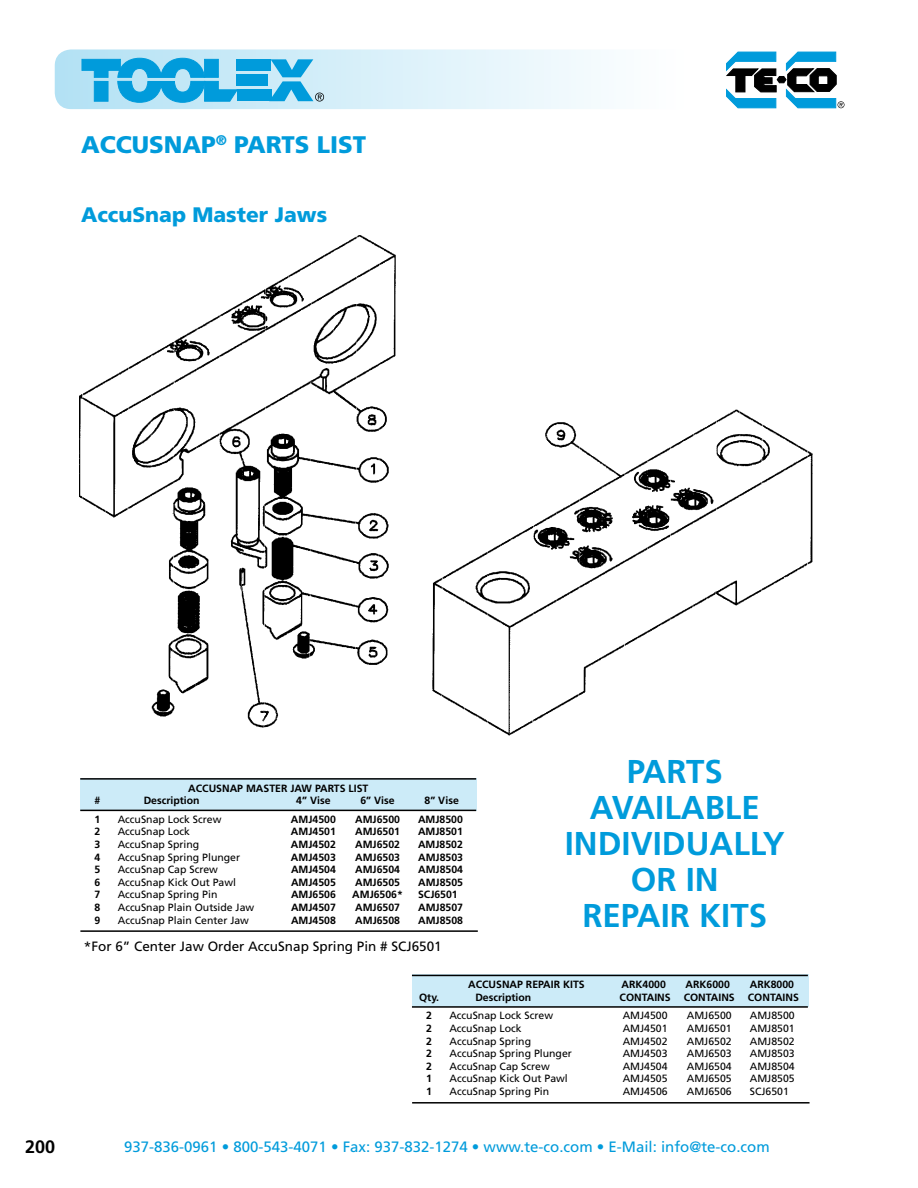
<style>
.page{position:relative;width:918px;height:1188px;background:#fff}
.page>*{position:absolute;margin:0;border:0;box-sizing:border-box;transform-origin:0 0}
.t1{font:700 33px/36px "Frutiger";color:#009bdb;text-align:center}
.t2{font:900 24px "Frutiger";color:#009bdb}
.t3{font:900 21px "Frutiger";color:#009bdb}
.t4{font:700 18px "Frutiger";color:#000}
.t5{font:15px "Frutiger";color:#009bdb}
.t6{font:13.5px "Frutiger";color:#000}
.t7{font:10.5px "Frutiger";color:#000}
.t8{font:700 10.5px "Frutiger";color:#000}
</style>
<div class="page">
<div style="left:55px;top:49px;width:638px;height:60px;background:linear-gradient(to right,#b1e0f4,#fff);border-radius:16px"></div>
<svg style="left:726px;top:52px;width:118px;height:56px"></svg>
<div style="left:237px;top:59px;width:34px;height:12px;background:#009bdb"></div>
<div style="left:237px;top:74px;width:31px;height:12px;background:#009bdb"></div>
<div style="left:237px;top:90px;width:35px;height:11px;background:#009bdb"></div>
<svg style="left:81px;top:57px;width:158px;height:46px;background:#4fbae6"></svg>
<svg style="left:269px;top:59px;width:55px;height:43px;background:#6ec4e7"></svg>
<img style="left:80px;top:235px;width:733px;height:577px">
<div style="left:80px;top:778px;width:397px;height:32px;background:#ccebf8"></div>
<hr style="left:80px;top:930px;width:398px;height:2px;background:#000">
<hr style="left:80px;top:810px;width:396px;height:1px;background:#000">
<hr style="left:80px;top:778px;width:396px;height:2px;background:#000">
<div style="left:412px;top:975px;width:397px;height:32px;background:#ccebf8"></div>
<hr style="left:412px;top:1102px;width:398px;height:2px;background:#000">
<hr style="left:412px;top:1006px;width:396px;height:2px;background:#000">
<hr style="left:412px;top:975px;width:396px;height:1px;background:#000">
<h2 class="t2" style="left:81px;top:130px;width:287px">ACCUSNAP<sup>®</sup> PARTS LIST</h2>
<h3 class="t3" style="left:81px;top:202px;width:248px">AccuSnap Master Jaws</h3>
<p class="t8" style="left:188px;top:782px;width:182px">ACCUSNAP MASTER JAW PARTS LIST</p>
<p class="t8" style="left:95px;top:794px;width:7px">#</p>
<p class="t8" style="left:144px;top:794px;width:57px">Description</p>
<p class="t8" style="left:296px;top:794px;width:36px">4” Vise</p>
<p class="t8" style="left:360px;top:794px;width:36px">6” Vise</p>
<p class="t8" style="left:425px;top:794px;width:36px">8” Vise</p>
<p class="t8" style="left:95px;top:813px;width:7px">1</p>
<p class="t7" style="left:118px;top:813px;width:105px">AccuSnap Lock Screw</p>
<p class="t8" style="left:291px;top:813px;width:46px">AMJ4500</p>
<p class="t8" style="left:355px;top:813px;width:46px">AMJ6500</p>
<p class="t8" style="left:418px;top:813px;width:46px">AMJ8500</p>
<p class="t8" style="left:95px;top:826px;width:7px">2</p>
<p class="t7" style="left:118px;top:826px;width:74px">AccuSnap Lock</p>
<p class="t8" style="left:291px;top:826px;width:46px">AMJ4501</p>
<p class="t8" style="left:355px;top:826px;width:46px">AMJ6501</p>
<p class="t8" style="left:418px;top:826px;width:46px">AMJ8501</p>
<p class="t8" style="left:95px;top:838px;width:7px">3</p>
<p class="t7" style="left:118px;top:838px;width:83px">AccuSnap Spring</p>
<p class="t8" style="left:291px;top:838px;width:46px">AMJ4502</p>
<p class="t8" style="left:355px;top:838px;width:46px">AMJ6502</p>
<p class="t8" style="left:418px;top:838px;width:46px">AMJ8502</p>
<p class="t8" style="left:95px;top:851px;width:7px">4</p>
<p class="t7" style="left:118px;top:851px;width:124px">AccuSnap Spring Plunger</p>
<p class="t8" style="left:291px;top:851px;width:46px">AMJ4503</p>
<p class="t8" style="left:355px;top:851px;width:46px">AMJ6503</p>
<p class="t8" style="left:418px;top:851px;width:46px">AMJ8503</p>
<p class="t8" style="left:95px;top:863px;width:7px">5</p>
<p class="t7" style="left:118px;top:863px;width:102px">AccuSnap Cap Screw</p>
<p class="t8" style="left:291px;top:863px;width:46px">AMJ4504</p>
<p class="t8" style="left:355px;top:863px;width:46px">AMJ6504</p>
<p class="t8" style="left:418px;top:863px;width:46px">AMJ8504</p>
<p class="t8" style="left:95px;top:876px;width:7px">6</p>
<p class="t7" style="left:118px;top:876px;width:120px">AccuSnap Kick Out Pawl</p>
<p class="t8" style="left:291px;top:876px;width:46px">AMJ4505</p>
<p class="t8" style="left:355px;top:876px;width:46px">AMJ6505</p>
<p class="t8" style="left:418px;top:876px;width:46px">AMJ8505</p>
<p class="t8" style="left:95px;top:889px;width:7px">7</p>
<p class="t7" style="left:118px;top:889px;width:101px">AccuSnap Spring Pin</p>
<p class="t8" style="left:291px;top:889px;width:46px">AMJ6506</p>
<p class="t8" style="left:352px;top:889px;width:52px">AMJ6506*</p>
<p class="t8" style="left:418px;top:889px;width:41px">SCJ6501</p>
<p class="t8" style="left:95px;top:901px;width:7px">8</p>
<p class="t7" style="left:118px;top:901px;width:138px">AccuSnap Plain Outside Jaw</p>
<p class="t8" style="left:291px;top:901px;width:46px">AMJ4507</p>
<p class="t8" style="left:355px;top:901px;width:46px">AMJ6507</p>
<p class="t8" style="left:418px;top:901px;width:46px">AMJ8507</p>
<p class="t8" style="left:95px;top:914px;width:7px">9</p>
<p class="t7" style="left:118px;top:914px;width:133px">AccuSnap Plain Center Jaw</p>
<p class="t8" style="left:291px;top:914px;width:46px">AMJ4508</p>
<p class="t8" style="left:355px;top:914px;width:46px">AMJ6508</p>
<p class="t8" style="left:418px;top:914px;width:46px">AMJ8508</p>
<p class="t6" style="left:84px;top:938px;width:359px">*For 6” Center Jaw Order AccuSnap Spring Pin # SCJ6501</p>
<h1 class="t1" style="left:565px;top:753px;width:222px">PARTS<br>AVAILABLE<br>INDIVIDUALLY<br>OR IN<br>REPAIR KITS</h1>
<p class="t8" style="left:468px;top:978px;width:118px">ACCUSNAP REPAIR KITS</p>
<p class="t8" style="left:622px;top:978px;width:46px">ARK4000</p>
<p class="t8" style="left:686px;top:978px;width:46px">ARK6000</p>
<p class="t8" style="left:750px;top:978px;width:46px">ARK8000</p>
<p class="t8" style="left:419px;top:991px;width:22px">Qty.</p>
<p class="t8" style="left:475px;top:991px;width:57px">Description</p>
<p class="t8" style="left:620px;top:991px;width:181px">CONTAINS CONTAINS CONTAINS</p>
<p class="t8" style="left:426px;top:1010px;width:7px">2</p>
<p class="t7" style="left:449px;top:1010px;width:105px">AccuSnap Lock Screw</p>
<p class="t7" style="left:623px;top:1010px;width:46px">AMJ4500</p>
<p class="t7" style="left:687px;top:1010px;width:46px">AMJ6500</p>
<p class="t7" style="left:750px;top:1010px;width:46px">AMJ8500</p>
<p class="t8" style="left:426px;top:1022px;width:7px">2</p>
<p class="t7" style="left:449px;top:1022px;width:74px">AccuSnap Lock</p>
<p class="t7" style="left:623px;top:1022px;width:46px">AMJ4501</p>
<p class="t7" style="left:687px;top:1022px;width:46px">AMJ6501</p>
<p class="t7" style="left:750px;top:1022px;width:46px">AMJ8501</p>
<p class="t8" style="left:426px;top:1035px;width:7px">2</p>
<p class="t7" style="left:449px;top:1035px;width:83px">AccuSnap Spring</p>
<p class="t7" style="left:623px;top:1035px;width:46px">AMJ4502</p>
<p class="t7" style="left:687px;top:1035px;width:46px">AMJ6502</p>
<p class="t7" style="left:750px;top:1035px;width:46px">AMJ8502</p>
<p class="t8" style="left:426px;top:1047px;width:7px">2</p>
<p class="t7" style="left:449px;top:1047px;width:124px">AccuSnap Spring Plunger</p>
<p class="t7" style="left:623px;top:1047px;width:46px">AMJ4503</p>
<p class="t7" style="left:687px;top:1047px;width:46px">AMJ6503</p>
<p class="t7" style="left:750px;top:1047px;width:46px">AMJ8503</p>
<p class="t8" style="left:426px;top:1060px;width:7px">2</p>
<p class="t7" style="left:449px;top:1060px;width:102px">AccuSnap Cap Screw</p>
<p class="t7" style="left:623px;top:1060px;width:46px">AMJ4504</p>
<p class="t7" style="left:687px;top:1060px;width:46px">AMJ6504</p>
<p class="t7" style="left:750px;top:1060px;width:46px">AMJ8504</p>
<p class="t8" style="left:426px;top:1073px;width:7px">1</p>
<p class="t7" style="left:449px;top:1073px;width:120px">AccuSnap Kick Out Pawl</p>
<p class="t7" style="left:623px;top:1073px;width:46px">AMJ4505</p>
<p class="t7" style="left:687px;top:1073px;width:46px">AMJ6505</p>
<p class="t7" style="left:750px;top:1073px;width:46px">AMJ8505</p>
<p class="t8" style="left:426px;top:1085px;width:7px">1</p>
<p class="t7" style="left:449px;top:1085px;width:101px">AccuSnap Spring Pin</p>
<p class="t7" style="left:623px;top:1085px;width:46px">AMJ4506</p>
<p class="t7" style="left:687px;top:1085px;width:46px">AMJ6506</p>
<p class="t7" style="left:750px;top:1085px;width:41px">SCJ6501</p>
<h3 class="t4" style="left:25px;top:1136px;width:32px">200</h3>
<h3 class="t5" style="left:124px;top:1138px;width:647px">937-836-0961 • 800-543-4071 • Fax: 937-832-1274 • www.te-co.com • E-Mail: info@te-co.com</h3>
</div>
